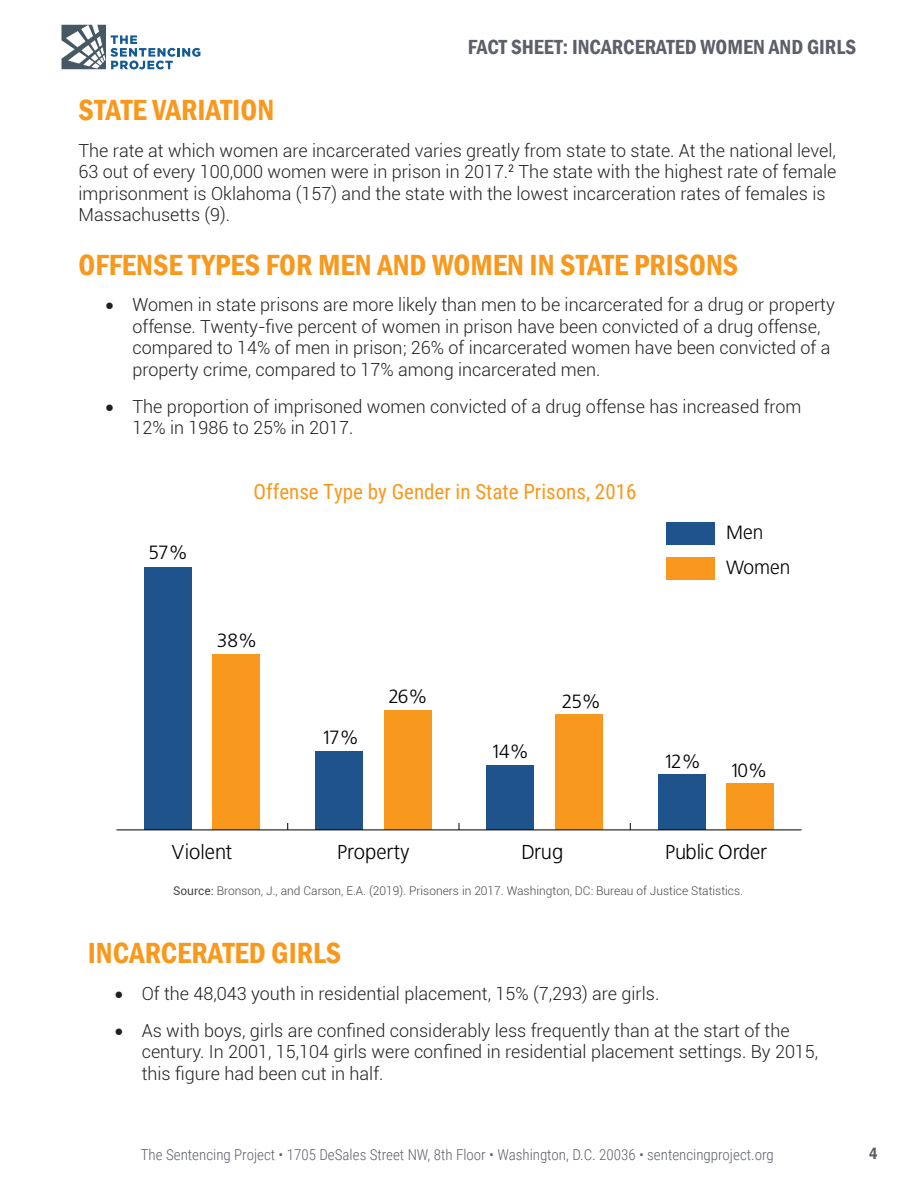
<style>
.page{position:relative;width:918px;height:1188px;background:#fff}
.page>*{position:absolute;margin:0;border:0;box-sizing:border-box;transform-origin:0 0}
.Heading_1{font:600 condensed 30px "Franklin Gothic";color:#f8981d}
.Heading_3{font:21px "Roboto Condensed";color:#f8981d}
.t1{font:600 condensed 21px "Franklin Gothic";color:#5d606b}
.t2{font:20.1px "Bastardus Sans";color:#000}
.t3{font:19.05px "Bastardus Sans";letter-spacing:-.045em;color:#000}
.List_Paragraph{font:300 18px/21.6px "Roboto";color:#231f20}
.t4{font:600 condensed 16.5px "Franklin Gothic";color:#5d606b}
.t5{font:300 15px "Roboto Condensed";color:#5d606b}
.Source{font:300 12px "Roboto";color:#464748}
.s1{font-weight:400}
</style>
<div class="page">
<svg style="left:61px;top:25px;width:139px;height:44px"></svg>
<div style="left:212px;top:655px;width:48px;height:175px;background:#f8981d"></div>
<div style="left:384px;top:710px;width:48px;height:120px;background:#f8981d"></div>
<div style="left:555px;top:715px;width:48px;height:115px;background:#f8981d"></div>
<div style="left:726px;top:784px;width:48px;height:46px;background:#f8981d"></div>
<div style="left:144px;top:567px;width:48px;height:263px;background:#1f538c"></div>
<div style="left:315px;top:752px;width:48px;height:78px;background:#1f538c"></div>
<div style="left:486px;top:765px;width:48px;height:65px;background:#1f538c"></div>
<div style="left:658px;top:775px;width:48px;height:55px;background:#1f538c"></div>
<hr style="left:116px;top:829px;width:686px;height:1px;background:#000">
<svg style="left:458px;top:823px;width:2px;height:7px"></svg>
<div style="left:667px;top:523px;width:48px;height:22px;background:#1f538c"></div>
<div style="left:667px;top:557px;width:48px;height:22px;background:#f8981d"></div>
<p class="t1" style="left:468px;top:33px;width:390px">FACT SHEET: INCARCERATED WOMEN AND GIRLS</p>
<p class="Heading_1" style="left:79px;top:90px;width:197px">STATE VARIATION</p>
<p class="List_Paragraph" style="left:79px;top:139px;width:759px">The rate at which women are incarcerated varies greatly from state to state. At the national level, 63 out of every 100,000 women were in prison in 2017.<sup>2</sup> The state with the highest rate of female imprisonment is Oklahoma (157) and the state with the lowest incarceration rates of females is Massachusetts (9).</p>
<p class="Heading_1" style="left:79px;top:244px;width:661px">OFFENSE TYPES FOR MEN AND WOMEN IN STATE PRISONS</p>
<p class="List_Paragraph" style="left:133px;top:293px;width:704px;text-indent:-27px">• Women in state prisons are more likely than men to be incarcerated for a drug or property offense. Twenty-five percent of women in prison have been convicted of a drug offense, compared to 14% of men in prison; 26% of incarcerated women have been convicted of a property crime, compared to 17% among incarcerated men.</p>
<p class="List_Paragraph" style="left:133px;top:395px;width:670px;text-indent:-27px">• The proportion of imprisoned women convicted of a drug offense has increased from<br>12% in 1986 to 25% in 2017.</p>
<p class="t3" style="left:148px;top:541px;width:41px">57%</p>
<p class="Heading_3" style="left:253px;top:477px;width:384px">Offense Type by Gender in State Prisons, 2016</p>
<p class="t3" style="left:217px;top:629px;width:42px">38%</p>
<p class="t3" style="left:322px;top:727px;width:39px">17%</p>
<p class="t3" style="left:389px;top:685px;width:40px">26%</p>
<p class="t3" style="left:491px;top:741px;width:39px">14%</p>
<p class="t3" style="left:562px;top:690px;width:41px">25%</p>
<p class="t3" style="left:726px;top:522px;width:39px">Men</p>
<p class="t3" style="left:726px;top:556px;width:66px">Women</p>
<p class="t3" style="left:664px;top:751px;width:39px">12%</p>
<p class="t3" style="left:730px;top:759px;width:39px">10%</p>
<p class="t2" style="left:172px;top:841px;width:62px">Violent</p>
<p class="t2" style="left:337px;top:841px;width:74px">Property</p>
<p class="t2" style="left:521px;top:841px;width:43px">Drug</p>
<p class="t2" style="left:665px;top:841px;width:103px">Public Order</p>
<p class="Source" style="left:173px;top:882px;width:572px"><span class="s1">Source:</span> Bronson, J., and Carson, E.A. (2019). Prisoners in 2017. Washington, DC: Bureau of Justice Statistics.</p>
<p class="Heading_1" style="left:88px;top:933px;width:255px">INCARCERATED GIRLS</p>
<p class="List_Paragraph" style="left:115px;top:982px;width:546px">• Of the 48,043 youth in residential placement, 15% (7,293) are girls.</p>
<p class="List_Paragraph" style="left:142px;top:1019px;width:678px;text-indent:-27px">• As with boys, girls are confined considerably less frequently than at the start of the century. In 2001, 15,104 girls were confined in residential placement settings. By 2015, this figure had been cut in half.</p>
<p class="t5" style="left:141px;top:1144px;width:634px">The Sentencing Project • 1705 DeSales Street NW, 8th Floor • Washington, D.C. 20036 • sentencingproject.org</p>
<p class="t4" style="left:869px;top:1143px;width:10px">4</p>
</div>
